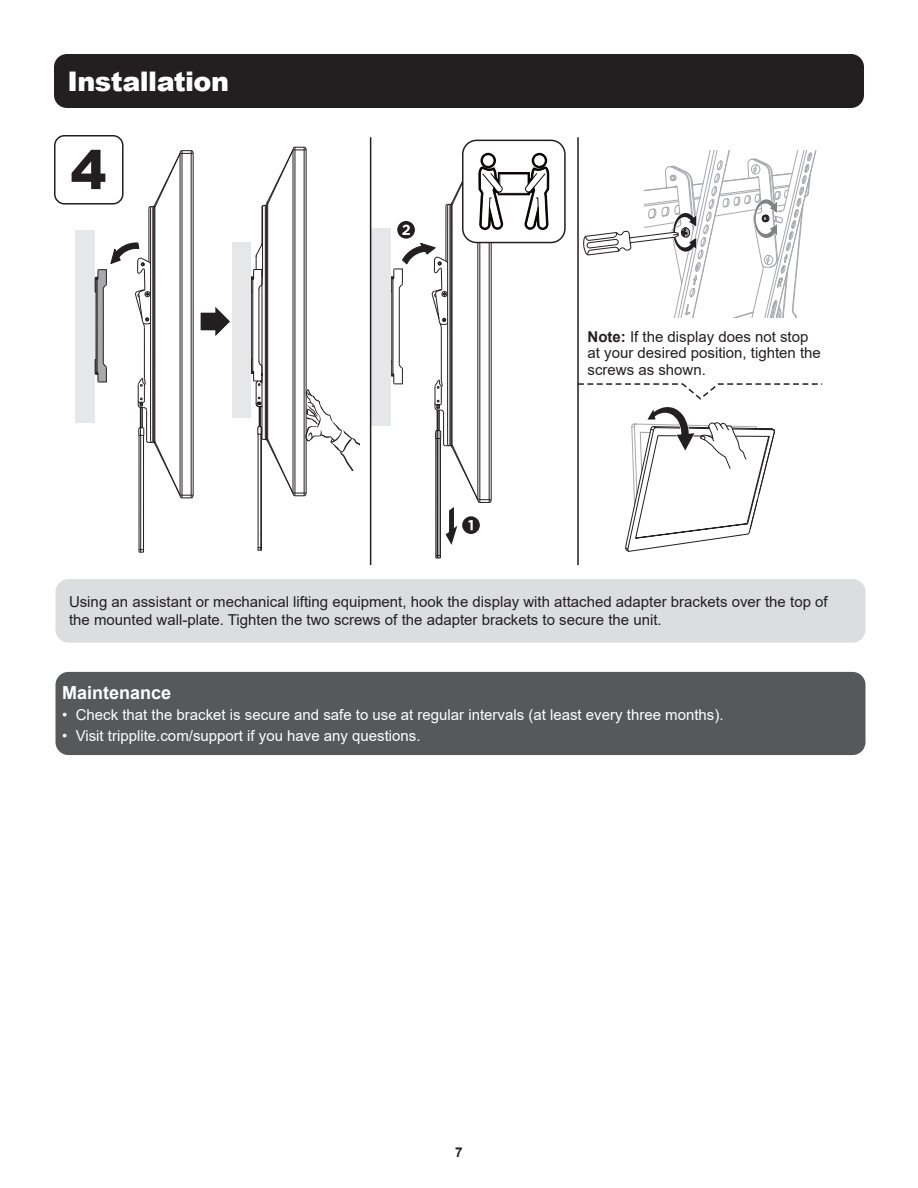
<style>
.page{position:relative;width:918px;height:1188px;background:#fff}
.page>*{position:absolute;margin:0;border:0;box-sizing:border-box;transform-origin:0 0}
.t1{font:900 54px "Arial";color:#231f20}
.Section_Header_-_18p{font:900 27px "Arial";letter-spacing:-.02em;color:#fff}
.t2{font:700 18px "Arial";color:#fff}
.t3{font:15px/16.5px "Arial";color:#231f20}
.t4{font:15px "Arial";color:#fff}
.t5{font:700 13.5px "Arial";color:#231f20}
.s1{font-weight:700}
</style>
<div class="page">
<div style="left:54px;top:54px;width:810px;height:54px;background:#231f20;border-radius:13px"></div>
<div style="left:54px;top:135px;width:70px;height:70px;border:2px solid #231f20;border-radius:10px"></div>
<div style="left:55px;top:579px;width:810px;height:64px;background:#dcdddf;border-radius:13px"></div>
<div style="left:75px;top:230px;width:20px;height:193px;background:#e6e7e9"></div>
<hr style="left:155px;top:207px;width:1px;height:234px;background:#231f20">
<hr style="left:180px;top:153px;width:1px;height:342px;background:#231f20">
<hr style="left:182px;top:151px;width:1px;height:347px;background:#231f20">
<hr style="left:191px;top:151px;width:1px;height:347px;background:#231f20">
<hr style="left:193px;top:153px;width:1px;height:342px;background:#231f20">
<hr style="left:139px;top:435px;width:1px;height:117px;background:#231f20">
<hr style="left:140px;top:435px;width:1px;height:117px;background:#231f20">
<hr style="left:143px;top:435px;width:1px;height:117px;background:#231f20">
<hr style="left:149px;top:208px;width:1px;height:54px;background:#231f20">
<hr style="left:150px;top:208px;width:1px;height:233px;background:#231f20">
<hr style="left:152px;top:207px;width:1px;height:235px;background:#231f20">
<hr style="left:154px;top:207px;width:1px;height:235px;background:#231f20">
<svg style="left:148px;top:150px;width:46px;height:59px"></svg>
<svg style="left:94px;top:242px;width:100px;height:257px"></svg>
<svg style="left:625px;top:407px;width:150px;height:145px"></svg>
<svg style="left:201px;top:307px;width:29px;height:29px"></svg>
<div style="left:233px;top:242px;width:18px;height:176px;background:#e6e7e9"></div>
<hr style="left:452px;top:205px;width:1px;height:240px;background:#231f20">
<hr style="left:477px;top:150px;width:1px;height:350px;background:#231f20">
<hr style="left:479px;top:147px;width:1px;height:355px;background:#231f20">
<hr style="left:489px;top:147px;width:1px;height:355px;background:#231f20">
<hr style="left:491px;top:150px;width:1px;height:350px;background:#231f20">
<hr style="left:391px;top:278px;width:1px;height:97px;background:#231f20">
<hr style="left:393px;top:279px;width:1px;height:95px;background:#231f20">
<hr style="left:399px;top:289px;width:1px;height:75px;background:#231f20">
<hr style="left:441px;top:328px;width:1px;height:52px;background:#231f20">
<hr style="left:446px;top:206px;width:1px;height:55px;background:#231f20">
<hr style="left:447px;top:206px;width:1px;height:238px;background:#231f20">
<hr style="left:450px;top:204px;width:1px;height:242px;background:#231f20">
<hr style="left:451px;top:204px;width:1px;height:242px;background:#231f20">
<svg style="left:391px;top:361px;width:12px;height:24px"></svg>
<svg style="left:391px;top:242px;width:58px;height:87px"></svg>
<div style="left:371px;top:229px;width:20px;height:197px;background:#e6e7e9"></div>
<svg style="left:251px;top:146px;width:109px;height:405px"></svg>
<hr style="left:370px;top:137px;width:1px;height:428px;background:#231f20">
<hr style="left:577px;top:137px;width:2px;height:428px;background:#231f20">
<svg style="left:583px;top:151px;width:234px;height:167px"></svg>
<svg style="left:577px;top:383px;width:246px;height:18px"></svg>
<svg style="left:434px;top:379px;width:58px;height:180px"></svg>
<svg style="left:397px;top:221px;width:18px;height:18px"></svg>
<svg style="left:402px;top:225px;width:8px;height:10px"></svg>
<div style="left:463px;top:140px;width:102px;height:103px;background:#fff;border-radius:14px"></div>
<div style="left:462px;top:140px;width:104px;height:103px;border:2px solid #231f20;border-radius:14px"></div>
<svg style="left:445px;top:146px;width:104px;height:84px"></svg>
<div style="left:55px;top:672px;width:810px;height:83px;background:#57585a;border-radius:13px"></div>
<p class="Section_Header_-_18p" style="left:68px;top:61px;width:163px">Installation</p>
<p class="t1" style="left:70px;top:131px;width:38px">4</p>
<p class="t3" style="left:588px;top:328px;width:235px"><span class="s1">Note:</span> If the display does not stop at your desired position, tighten the screws as shown.</p>
<p class="t3" style="left:69px;top:593px;width:760px;line-height:18px">Using an assistant or mechanical lifting equipment, hook the display with attached adapter brackets over the top of the mounted wall-plate. Tighten the two screws of the adapter brackets to secure the unit.</p>
<p class="t2" style="left:62px;top:680px;width:111px">Maintenance</p>
<p class="t4" style="left:62px;top:704px;width:663px">• Check that the bracket is secure and safe to use at regular intervals (at least every three months).</p>
<p class="t4" style="left:62px;top:725px;width:360px">• Visit tripplite.com/support if you have any questions.</p>
<p class="t5" style="left:455px;top:1143px;width:9px">7</p>
</div>
